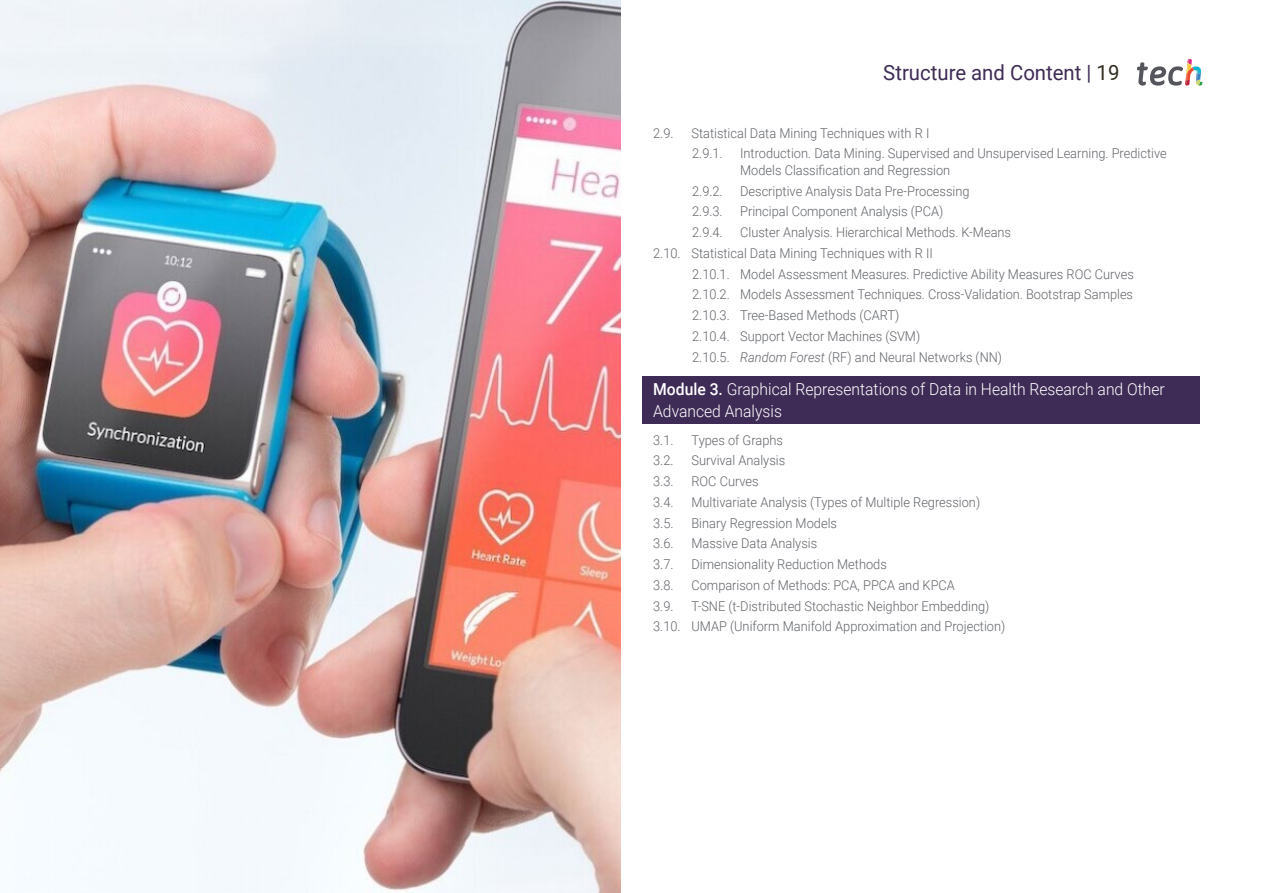
<style>
.page{position:relative;width:1263px;height:893px;background:#fff}
.page>*{position:absolute;margin:0;border:0;box-sizing:border-box;transform-origin:0 0}
.t1{font:21px "Roboto";color:#3e2b56}
.t2{font:300 16.5px/22.5px "Roboto";color:#fff;scale:.95 1}
.t3{font:300 13.5px/20.7px "Roboto";color:#61646a;scale:.95 1}
.s1{color:#312e20}
.s2{font-style:italic}
.s3{font-weight:500}
</style>
<div class="page">
<img style="left:0;top:0;width:621px;height:893px">
<div style="left:642px;top:376px;width:557px;height:48px;background:#3e2b56"></div>
<svg style="left:1137px;top:59px;width:65px;height:27px"></svg>
<h1 class="t1" style="left:883px;top:57px;width:238px">Structure and Content | <span class="s1">19</span></h1>
<p class="t3" style="left:653px;top:122px;width:23px">2.9.</p>
<p class="t3" style="left:691px;top:122px;width:252px">Statistical Data Mining Techniques with R I<br>2.9.1.</p>
<p class="t3" style="left:740px;top:145px;width:450px;line-height:16.5px">Introduction. Data Mining. Supervised and Unsupervised Learning. Predictive<br>Models Classification and Regression</p>
<p class="t3" style="left:692px;top:180px;width:34px">2.9.2.</p>
<p class="t3" style="left:740px;top:180px;width:243px">Descriptive Analysis Data Pre-Processing</p>
<p class="t3" style="left:692px;top:201px;width:34px">2.9.3.</p>
<p class="t3" style="left:740px;top:201px;width:215px">Principal Component Analysis (PCA)</p>
<p class="t3" style="left:692px;top:222px;width:34px">2.9.4.</p>
<p class="t3" style="left:653px;top:222px;width:378px;text-indent:87px">Cluster Analysis. Hierarchical Methods. K-Means<br>2.10. Statistical Data Mining Techniques with R II</p>
<p class="t3" style="left:692px;top:263px;width:466px">2.10.1. Model Assessment Measures. Predictive Ability Measures ROC Curves 2.10.2. Models Assessment Techniques. Cross-Validation. Bootstrap Samples 2.10.3. Tree-Based Methods (CART)<br>2.10.4. Support Vector Machines (SVM)<br>2.10.5. <span class="s2">Random Forest</span> (RF) and Neural Networks (NN)</p>
<p class="t2" style="left:653px;top:377px;width:540px"><span class="s3">Module 3.</span> Graphical Representations of Data in Health Research and Other<br>Advanced Analysis</p>
<p class="t3" style="left:653px;top:429px;width:23px">3.1.</p>
<p class="t3" style="left:691px;top:429px;width:98px">Types of Graphs</p>
<p class="t3" style="left:653px;top:450px;width:23px">3.2.</p>
<p class="t3" style="left:691px;top:450px;width:100px">Survival Analysis</p>
<p class="t3" style="left:653px;top:470px;width:23px">3.3.</p>
<p class="t3" style="left:691px;top:470px;width:72px">ROC Curves</p>
<p class="t3" style="left:653px;top:491px;width:23px">3.4.</p>
<p class="t3" style="left:691px;top:491px;width:305px">Multivariate Analysis (Types of Multiple Regression)</p>
<p class="t3" style="left:653px;top:512px;width:23px">3.5.</p>
<p class="t3" style="left:691px;top:512px;width:155px">Binary Regression Models</p>
<p class="t3" style="left:653px;top:533px;width:23px">3.6.</p>
<p class="t3" style="left:691px;top:533px;width:134px">Massive Data Analysis</p>
<p class="t3" style="left:653px;top:553px;width:23px">3.7.</p>
<p class="t3" style="left:691px;top:553px;width:207px">Dimensionality Reduction Methods</p>
<p class="t3" style="left:653px;top:574px;width:23px">3.8.</p>
<p class="t3" style="left:691px;top:574px;width:279px">Comparison of Methods: PCA, PPCA and KPCA</p>
<p class="t3" style="left:653px;top:595px;width:23px">3.9.</p>
<p class="t3" style="left:653px;top:595px;width:372px;text-indent:38px">T-SNE (t-Distributed Stochastic Neighbor Embedding)<br>3.10. UMAP (Uniform Manifold Approximation and Projection)</p>
</div>
